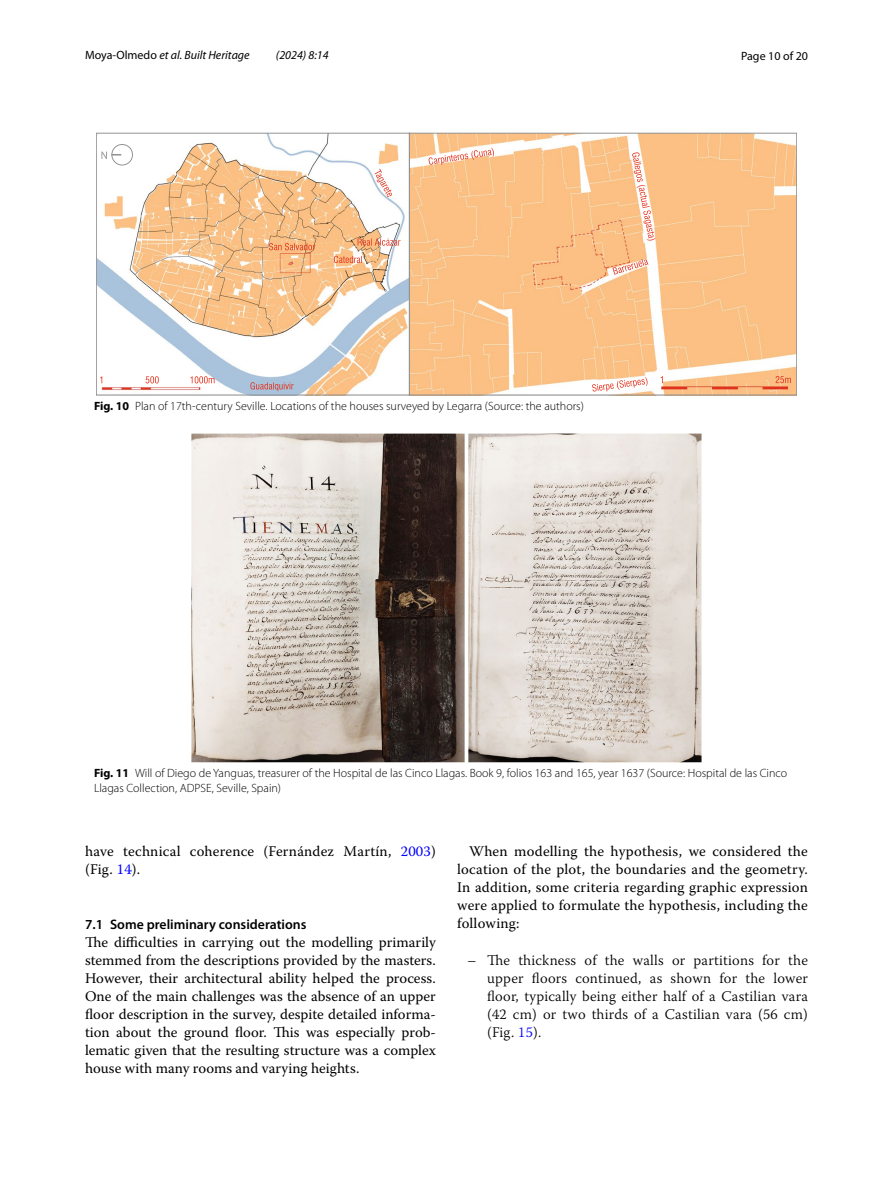
<style>
.page{position:relative;width:893px;height:1187px;background:#fff}
.page>*{position:absolute;margin:0;border:0;box-sizing:border-box;transform-origin:0 0}
.t1{font:14.7px/18px "Warnock Pro";letter-spacing:.015em;color:#000;text-align:justify}
.t2{font:300 14.7px/18px "Warnock Pro";letter-spacing:.015em;color:#000;text-align:justify}
.t3{font:600 13.8px "Myriad Pro";color:#000}
.t4{font:300 12px/15px "Myriad Pro";color:#000}
.t5{font:italic 12px "Myriad Pro";color:#000}
.t6{font:12px "Myriad Pro";color:#000}
.s1{font-style:normal}
.s2{font-weight:700}
.s3{color:#00f}
</style>
<div class="page">
<svg style="left:96px;top:133px;width:701px;height:262px"></svg>
<img style="left:191px;top:433px;width:511px;height:329px">
<p class="t5" style="left:85px;top:48px;width:166px"><span class="s1">Moya‑Olmedo</span> et al. Built Heritage</p>
<p class="t5" style="left:276px;top:48px;width:54px">(2024) 8:14</p>
<p class="t6" style="left:741px;top:48px;width:68px">Page 10 of 20</p>
<p class="t4" style="left:94px;top:399px;width:491px"><span class="s2">Fig. 10</span> Plan of 17th-century Seville. Locations of the houses surveyed by Legarra (Source: the authors)</p>
<p class="t4" style="left:94px;top:766px;width:695px"><span class="s2">Fig. 11</span> Will of Diego de Yanguas, treasurer of the Hospital de las Cinco Llagas. Book 9, folios 163 and 165, year 1637 (Source: Hospital de las Cinco<br>Llagas Collection, ADPSE, Seville, Spain)</p>
<p class="t1" style="left:85px;top:841px;width:352px">have technical coherence (Fernández Martín, <span class="s3">2003</span>) (Fig. <span class="s3">14</span>).</p>
<p class="t3" style="left:85px;top:915px;width:223px">7.1 Some preliminary considerations</p>
<p class="t1" style="left:85px;top:932px;width:352px">The difficulties in carrying out the modelling primarily stemmed from the descriptions provided by the masters.<br>However, their architectural ability helped the process.<br>One of the main challenges was the absence of an upper floor description in the survey, despite detailed informa&shy;tion about the ground floor. This was especially prob&shy;lematic given that the resulting structure was a complex house with many rooms and varying heights.</p>
<p class="t1" style="left:457px;top:841px;width:352px;text-indent:12px">When modelling the hypothesis, we considered the location of the plot, the boundaries and the geometry.<br>In addition, some criteria regarding graphic expression were applied to formulate the hypothesis, including the following:</p>
<p class="t2" style="left:487px;top:950px;width:322px;text-indent:-20px">– The thickness of the walls or partitions for the upper floors continued, as shown for the lower floor, typically being either half of a Castilian vara (42 cm) or two thirds of a Castilian vara (56 cm) (Fig. <span class="s3">15</span>).</p>
</div>
